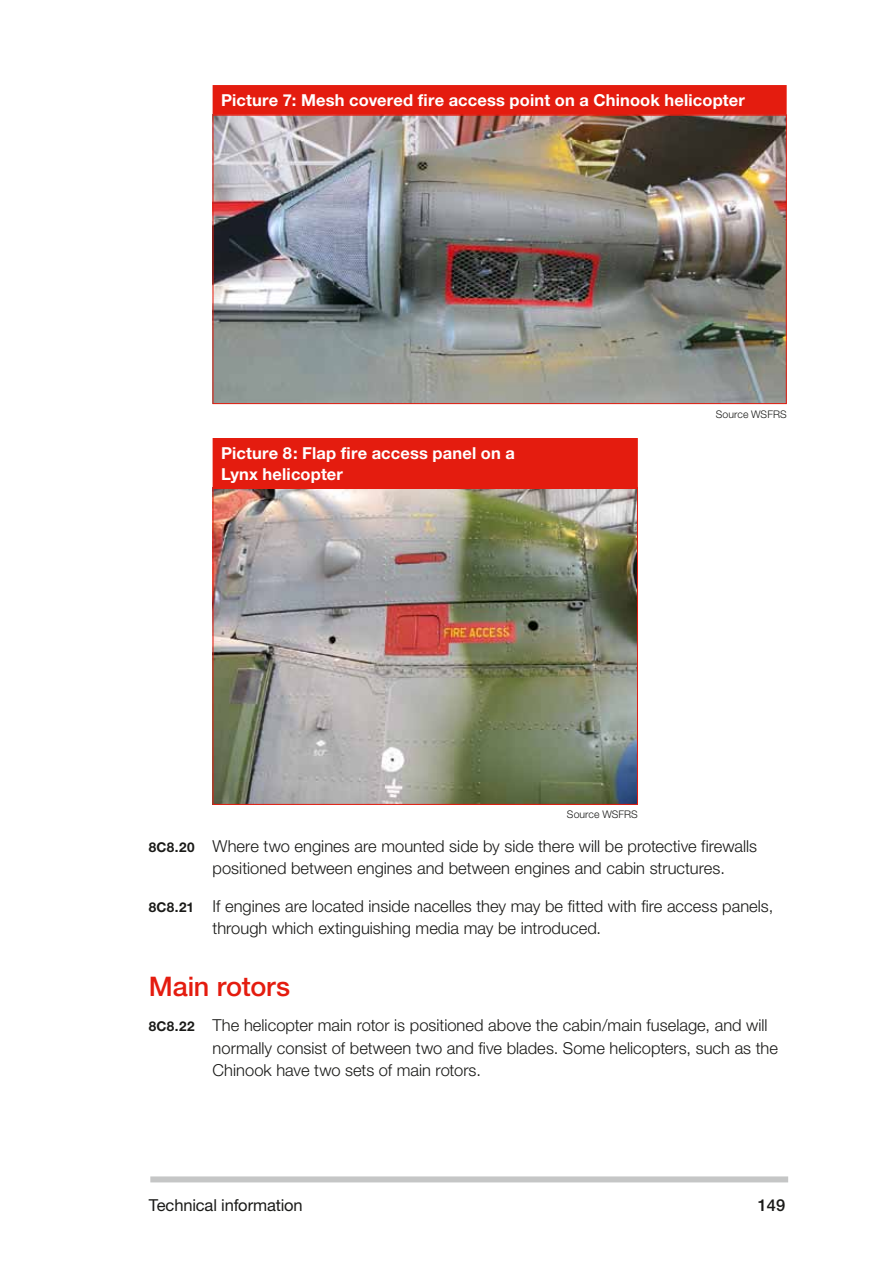
<style>
.page{position:relative;width:893px;height:1263px;background:#fff}
.page>*{position:absolute;margin:0;border:0;box-sizing:border-box;transform-origin:0 0}
.t1{font:500 27px "Helvetica Neue";letter-spacing:-.005em;color:#e41c0f}
.t2{font:300 16.5px/22.5px "Helvetica Neue";color:#1a1a18}
.t3{font:700 16.5px/21px "Helvetica Neue";letter-spacing:.01em;color:#fff}
.t4{font:16.5px "Helvetica Neue";letter-spacing:-.01em;color:#1a1a18}
.t5{font:500 16.5px "Helvetica Neue";color:#1a1a18}
.t6{font:300 10.5px "Helvetica Neue";letter-spacing:.005em;color:#1a1a18}
.s1{font-weight:700;font-size:13.5px}
</style>
<div class="page">
<div style="left:150px;top:1176px;width:638px;height:6px;background:#c5c6c6"></div>
<img style="left:215px;top:117px;width:570px;height:285px">
<div style="left:213px;top:115px;width:574px;height:289px;border:1px solid #e41c0f"></div>
<div style="left:213px;top:85px;width:574px;height:30px;background:#e41c0f"></div>
<img style="left:215px;top:489px;width:421px;height:314px">
<div style="left:213px;top:438px;width:425px;height:51px;background:#e41c0f"></div>
<p class="t3" style="left:221px;top:90px;width:525px">Picture 7: Mesh covered fire access point on a Chinook helicopter</p>
<p class="t3" style="left:221px;top:442px;width:295px">Picture 8: Flap fire access panel on a<br>Lynx helicopter</p>
<p class="t6" style="left:716px;top:408px;width:72px">Source WSFRS</p>
<p class="t6" style="left:567px;top:808px;width:72px">Source WSFRS</p>
<p class="t2" style="left:213px;top:834px;width:546px;text-indent:-64px"><span class="s1">8C8.20</span> Where two engines are mounted side by side there will be protective firewalls positioned between engines and between engines and cabin structures.</p>
<p class="t2" style="left:213px;top:894px;width:562px;text-indent:-64px"><span class="s1">8C8.21</span> If engines are located inside nacelles they may be fitted with fire access panels, through which extinguishing media may be introduced.</p>
<h1 class="t1" style="left:149px;top:970px;width:143px">Main rotors</h1>
<p class="t2" style="left:213px;top:1013px;width:567px;text-indent:-64px"><span class="s1">8C8.22</span> The helicopter main rotor is positioned above the cabin/main fuselage, and will normally consist of between two and five blades. Some helicopters, such as the<br>Chinook have two sets of main rotors.</p>
<p class="t4" style="left:149px;top:1195px;width:155px">Technical information</p>
<p class="t5" style="left:758px;top:1195px;width:29px">149</p>
</div>
